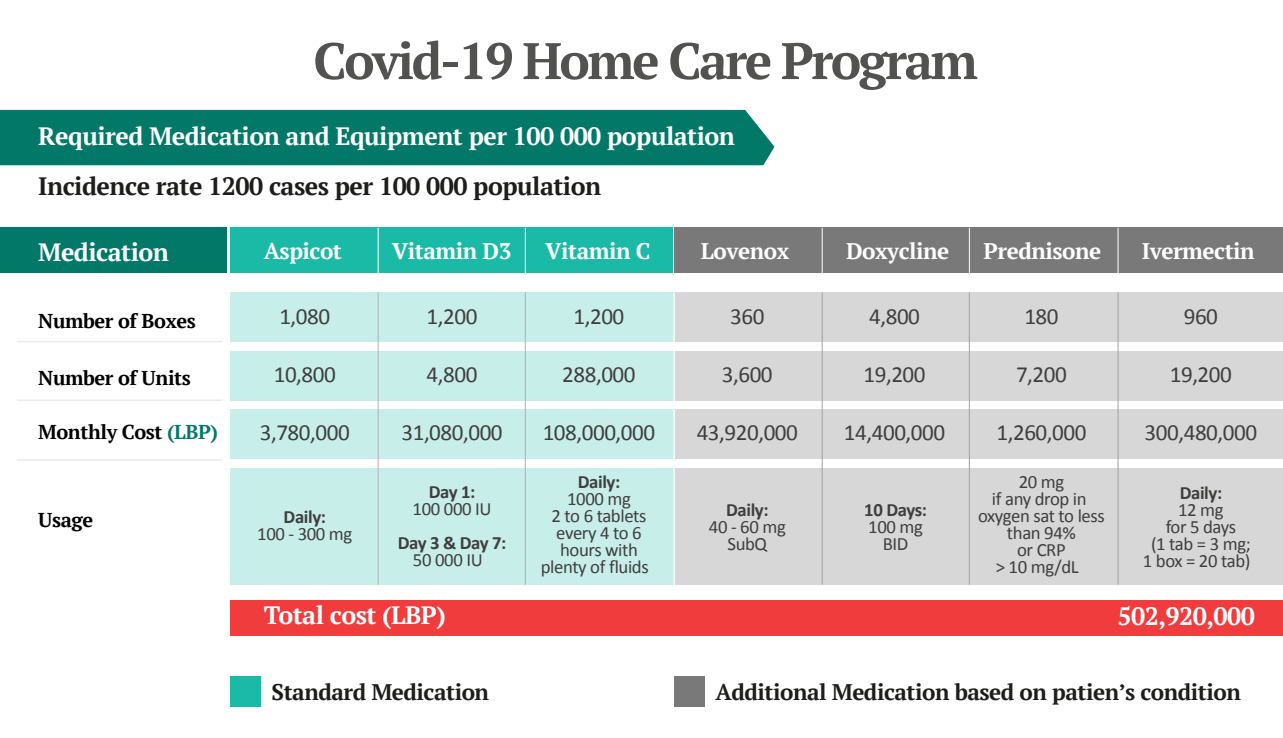
<style>
.page{position:relative;width:1283px;height:738px;background:#fff}
.page>*{position:absolute;margin:0;border:0;box-sizing:border-box;transform-origin:0 0}
.t1{font:700 51.25px "PT Serif";letter-spacing:-.05em;color:#525251}
.t2{font:700 25px "PT Serif";letter-spacing:-.02em;color:#fff}
.t3{font:700 25px "PT Serif";letter-spacing:-.02em;color:#1d1d1b}
.t4{font:23.12px "Calibri";letter-spacing:-.02em;color:#3f3f3e}
.t5{font:700 22.5px "PT Serif";letter-spacing:-.02em;color:#1d1d1b}
.t6{font:700 22.5px "PT Serif";letter-spacing:-.02em;color:#fff}
.t7{font:700 20px "PT Serif";letter-spacing:-.02em;color:#000}
.t8{font:18.75px/17px "Calibri";letter-spacing:-.02em;color:#3f3f3e;text-align:center}
.t9{font:700 18.75px "Calibri";letter-spacing:-.02em;color:#3f3f3e}
.s1{color:#017868}
</style>
<div class="page">
<div style="left:0;top:110px;width:774px;height:55px;background:#017868"></div>
<div style="left:0;top:228px;width:226px;height:45px;background:#017868"></div>
<div style="left:230px;top:292px;width:444px;height:50px;background:#c8eee9"></div>
<div style="left:674px;top:292px;width:608px;height:50px;background:#d7d7d7"></div>
<div style="left:230px;top:351px;width:444px;height:49px;background:#c8eee9"></div>
<div style="left:674px;top:351px;width:608px;height:49px;background:#d7d7d7"></div>
<div style="left:230px;top:409px;width:444px;height:50px;background:#c8eee9"></div>
<div style="left:674px;top:409px;width:608px;height:50px;background:#d7d7d7"></div>
<div style="left:230px;top:467px;width:444px;height:117px;background:#c8eee9"></div>
<div style="left:674px;top:467px;width:608px;height:117px;background:#d7d7d7"></div>
<div style="left:230px;top:228px;width:443px;height:45px;background:#1abaa7"></div>
<div style="left:674px;top:228px;width:608px;height:45px;background:#797979"></div>
<div style="left:230px;top:676px;width:30px;height:30px;background:#1abaa7"></div>
<div style="left:674px;top:676px;width:30px;height:30px;background:#797979"></div>
<hr style="left:378px;top:292px;width:1px;height:292px;background:#b3b2b2">
<hr style="left:17px;top:341px;width:205px;height:1px;background:#ebebeb">
<hr style="left:17px;top:399px;width:205px;height:2px;background:#ebebeb">
<hr style="left:17px;top:459px;width:205px;height:1px;background:#ebebeb">
<hr style="left:525px;top:292px;width:1px;height:292px;background:#b3b2b2">
<hr style="left:378px;top:228px;width:1px;height:45px;background:#fffffc">
<hr style="left:525px;top:228px;width:1px;height:45px;background:#fffffc">
<hr style="left:673px;top:292px;width:2px;height:336px;background:#fff">
<hr style="left:821px;top:292px;width:1px;height:292px;background:#a3a3a3">
<hr style="left:968px;top:292px;width:2px;height:292px;background:#a3a3a3">
<hr style="left:822px;top:228px;width:1px;height:45px;background:#fffffc">
<hr style="left:969px;top:228px;width:1px;height:45px;background:#fffffc">
<hr style="left:1117px;top:292px;width:1px;height:292px;background:#a3a3a3">
<hr style="left:1117px;top:228px;width:1px;height:45px;background:#fffffc">
<div style="left:230px;top:600px;width:1052px;height:35px;background:#f03c3c"></div>
<h1 class="t1" style="left:313px;top:27px;width:666px">Covid-19 Home Care Program</h1>
<h2 class="t2" style="left:38px;top:120px;width:698px">Required Medication and Equipment per 100 000 population</h2>
<h2 class="t3" style="left:38px;top:170px;width:564px">Incidence rate 1200 cases per 100 000 population</h2>
<h2 class="t2" style="left:38px;top:235px;width:132px">Medication</h2>
<p class="t6" style="left:392px;top:236px;width:121px">Vitamin D3</p>
<p class="t6" style="left:545px;top:236px;width:107px">Vitamin C</p>
<p class="t6" style="left:701px;top:236px;width:90px">Lovenox</p>
<p class="t6" style="left:846px;top:236px;width:105px">Doxycline</p>
<p class="t6" style="left:983px;top:236px;width:119px">Prednisone</p>
<p class="t6" style="left:1141px;top:236px;width:114px">Ivermectin</p>
<p class="t6" style="left:264px;top:236px;width:80px">Aspicot</p>
<p class="t7" style="left:38px;top:308px;width:159px">Number of Boxes</p>
<p class="t7" style="left:38px;top:365px;width:154px">Number of Units</p>
<p class="t7" style="left:38px;top:419px;width:181px">Monthly Cost <span class="s1">(LBP)</span></p>
<p class="t4" style="left:279px;top:302px;width:52px">1,080</p>
<p class="t4" style="left:274px;top:359px;width:64px">10,800</p>
<p class="t4" style="left:260px;top:417px;width:91px">3,780,000</p>
<p class="t4" style="left:426px;top:302px;width:52px">1,200</p>
<p class="t4" style="left:426px;top:359px;width:52px">4,800</p>
<p class="t4" style="left:401px;top:417px;width:103px">31,080,000</p>
<p class="t4" style="left:573px;top:302px;width:52px">1,200</p>
<p class="t4" style="left:562px;top:359px;width:75px">288,000</p>
<p class="t4" style="left:543px;top:417px;width:114px">108,000,000</p>
<p class="t4" style="left:730px;top:302px;width:36px">360</p>
<p class="t4" style="left:722px;top:359px;width:52px">3,600</p>
<p class="t4" style="left:696px;top:417px;width:103px">43,920,000</p>
<p class="t4" style="left:869px;top:302px;width:52px">4,800</p>
<p class="t4" style="left:863px;top:359px;width:64px">19,200</p>
<p class="t4" style="left:844px;top:417px;width:103px">14,400,000</p>
<p class="t4" style="left:1024px;top:302px;width:36px">180</p>
<p class="t4" style="left:1016px;top:359px;width:52px">7,200</p>
<p class="t4" style="left:996px;top:417px;width:91px">1,260,000</p>
<p class="t4" style="left:1183px;top:302px;width:36px">960</p>
<p class="t4" style="left:1169px;top:359px;width:64px">19,200</p>
<p class="t4" style="left:1144px;top:417px;width:114px">300,480,000</p>
<p class="t7" style="left:38px;top:506px;width:56px">Usage</p>
<p class="t9" style="left:283px;top:505px;width:44px">Daily:</p>
<p class="t8" style="left:257px;top:525px;width:97px">100 - 300 mg</p>
<p class="t9" style="left:429px;top:479px;width:48px">Day 1:</p>
<p class="t8" style="left:412px;top:500px;width:80px">100 000 IU</p>
<p class="t9" style="left:398px;top:530px;width:110px">Day 3 &amp; Day 7:</p>
<p class="t8" style="left:413px;top:551px;width:71px">50 000 IU</p>
<p class="t9" style="left:578px;top:469px;width:44px">Daily:</p>
<p class="t8" style="left:541px;top:490px;width:109px">1000 mg<br>2 to 6 tablets every 4 to 6 hours with plenty of fluids</p>
<p class="t9" style="left:1179px;top:481px;width:44px">Daily:</p>
<p class="t8" style="left:978px;top:473px;width:128px">20 mg<br>if any drop in oxygen sat to less than 94%<br>or CRP<br>&gt; 10 mg/dL</p>
<p class="t9" style="left:726px;top:497px;width:44px">Daily:</p>
<p class="t8" style="left:709px;top:518px;width:78px">40 - 60 mg<br>SubQ</p>
<p class="t9" style="left:864px;top:497px;width:64px">10 Days:</p>
<p class="t8" style="left:868px;top:518px;width:56px">100 mg<br>BID</p>
<p class="t8" style="left:1142px;top:501px;width:109px">12 mg<br>for 5 days<br>(1 tab = 3 mg;<br>1 box = 20 tab)</p>
<h2 class="t2" style="left:264px;top:599px;width:184px">Total cost (LBP)</h2>
<h2 class="t2" style="left:1117px;top:600px;width:139px">502,920,000</h2>
<p class="t5" style="left:272px;top:677px;width:219px">Standard Medication</p>
<p class="t5" style="left:715px;top:677px;width:527px">Additional Medication based on patienʼs condition</p>
</div>
